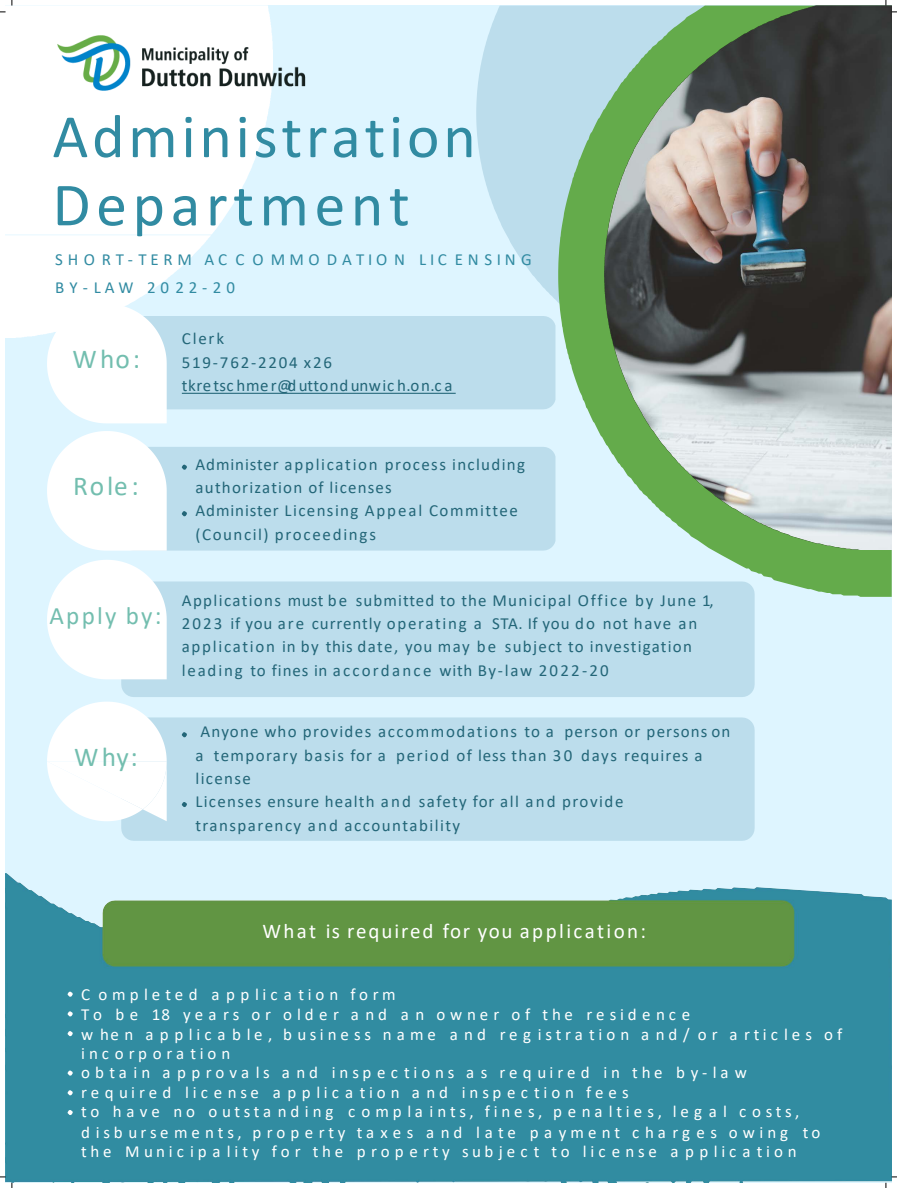
<style>
.page{position:relative;width:897px;height:1188px;background:#fff}
.page>*{position:absolute;margin:0;border:0;box-sizing:border-box;transform-origin:0 0}
.t1{font:61.95px/68.2px "Calibri";letter-spacing:.06em;color:#318ba2}
.t2{font:27.38px "Calibri";letter-spacing:.06em;color:#73beaf}
.t3{font:25.12px "Calibri";letter-spacing:.09em;color:#73beaf}
.t4{font:21px "Calibri";letter-spacing:.105em;color:#fff}
.t5{font:16.95px/23.3px "Calibri";letter-spacing:.08em;color:#236678}
.t6{font:16.95px/19.4px "Calibri";letter-spacing:.24em;color:#fff}
.t7{font:16.95px/28.5px "Calibri";letter-spacing:.275em;color:#318ba2}
.t8{font:16.95px "Calibri";letter-spacing:.29em;color:#fff}
.t9{font:16.95px "Calibri";letter-spacing:.03em;color:#236678}
.t10{font:16.95px "Calibri";letter-spacing:.285em;color:#fff}
.t11{font:16.95px "Calibri";letter-spacing:.105em;color:#236678}
</style>
<div class="page">
<div style="left:6px;top:6px;width:885px;height:1176px;background:#def5ff"></div>
<svg style="left:476px;top:6px;width:82px;height:361px;fill:#bcddec"></svg>
<svg style="left:558px;top:6px;width:333px;height:590px"></svg>
<img style="left:604px;top:6px;width:287px;height:543px">
<img style="left:6px;top:6px;width:266px;height:332px">
<img style="left:6px;top:873px;width:885px;height:309px">
<div style="left:167px;top:447px;width:388px;height:103px;background:#bcddec"></div>
<svg style="left:47px;top:431px;width:120px;height:119px"></svg>
<div style="left:121px;top:581px;width:633px;height:116px;background:#bcddec"></div>
<svg style="left:47px;top:560px;width:120px;height:119px"></svg>
<img style="left:55px;top:34px;width:251px;height:58px">
<svg style="left:68px;top:991px;width:5px;height:5px"></svg>
<svg style="left:68px;top:1011px;width:5px;height:5px"></svg>
<svg style="left:68px;top:1031px;width:5px;height:5px"></svg>
<svg style="left:68px;top:1070px;width:5px;height:5px"></svg>
<svg style="left:68px;top:1090px;width:5px;height:5px"></svg>
<svg style="left:68px;top:1109px;width:5px;height:5px"></svg>
<svg style="left:47px;top:304px;width:508px;height:119px"></svg>
<svg style="left:182px;top:464px;width:5px;height:5px"></svg>
<svg style="left:182px;top:511px;width:5px;height:5px"></svg>
<div style="left:121px;top:717px;width:633px;height:123px;background:#bcddec"></div>
<svg style="left:47px;top:701px;width:120px;height:120px"></svg>
<svg style="left:182px;top:732px;width:5px;height:5px"></svg>
<svg style="left:182px;top:802px;width:5px;height:5px"></svg>
<svg style="left:885px;top:1176px;width:11px;height:11px"></svg>
<h2 class="t1" style="left:52px;top:101px;width:424px">Administration<br>Department</h2>
<h2 class="t7" style="left:55px;top:244px;width:478px">SHO RT-TERM AC C O MMO DATIO N LIC ENSING<br>BY-LAW 2022-20</h2>
<p class="t2" style="left:73px;top:340px;width:69px">Who:</p>
<p class="t5" style="left:182px;top:326px;width:44px">Clerk</p>
<p class="t11" style="left:182px;top:350px;width:152px">519-762-2204 x26</p>
<p class="t9" style="left:182px;top:373px;width:272px">tkretsc hmer@d uttond unwic h.on.c a</p>
<p class="t2" style="left:73px;top:467px;width:67px">Role:</p>
<p class="t3" style="left:49px;top:598px;width:113px">Apply by:</p>
<p class="t2" style="left:74px;top:737px;width:65px">Why:</p>
<p class="t5" style="left:195px;top:452px;width:331px">Administer application process including authorization of licenses</p>
<p class="t5" style="left:195px;top:499px;width:324px">Administer Licensing Appeal Committee (Council) proceedings</p>
<p class="t5" style="left:182px;top:588px;width:533px">Applications must be submitted to the Municipal Office by June 1, 2023 if you are currently operating a STA. If you do not have an application in by this date, you may be subject to investigation leading to fines in accordance with By-law 2022-20</p>
<p class="t5" style="left:195px;top:719px;width:536px;text-indent:5px">Anyone who provides accommodations to a person or persons on a temporary basis for a period of less than 30 days requires a license</p>
<p class="t5" style="left:195px;top:789px;width:429px">Licenses ensure health and safety for all and provide transparency and accountability</p>
<p class="t4" style="left:262px;top:916px;width:385px">What is required for you application:</p>
<p class="t10" style="left:81px;top:982px;width:316px">C ompleted application form</p>
<p class="t8" style="left:81px;top:1002px;width:610px">To be 18 years or older and an owner of the residence</p>
<p class="t6" style="left:81px;top:1024px;width:762px">w hen applicable, business n ame and registration and/ or articles of incorpora tion</p>
<p class="t6" style="left:81px;top:1062px;width:667px">obtain approvals and inspections as required in the by-law</p>
<p class="t6" style="left:81px;top:1081px;width:549px">required license application and inspection fees</p>
<p class="t6" style="left:81px;top:1101px;width:719px">to h ave no outsta nding c ompla ints, fines, pena lties, leg a l c osts,</p>
<p class="t6" style="left:81px;top:1121px;width:740px">disbursements, property taxes and l ate payment charges owing to the Municipa lity for the property subject to license a pplica tion</p>
</div>
